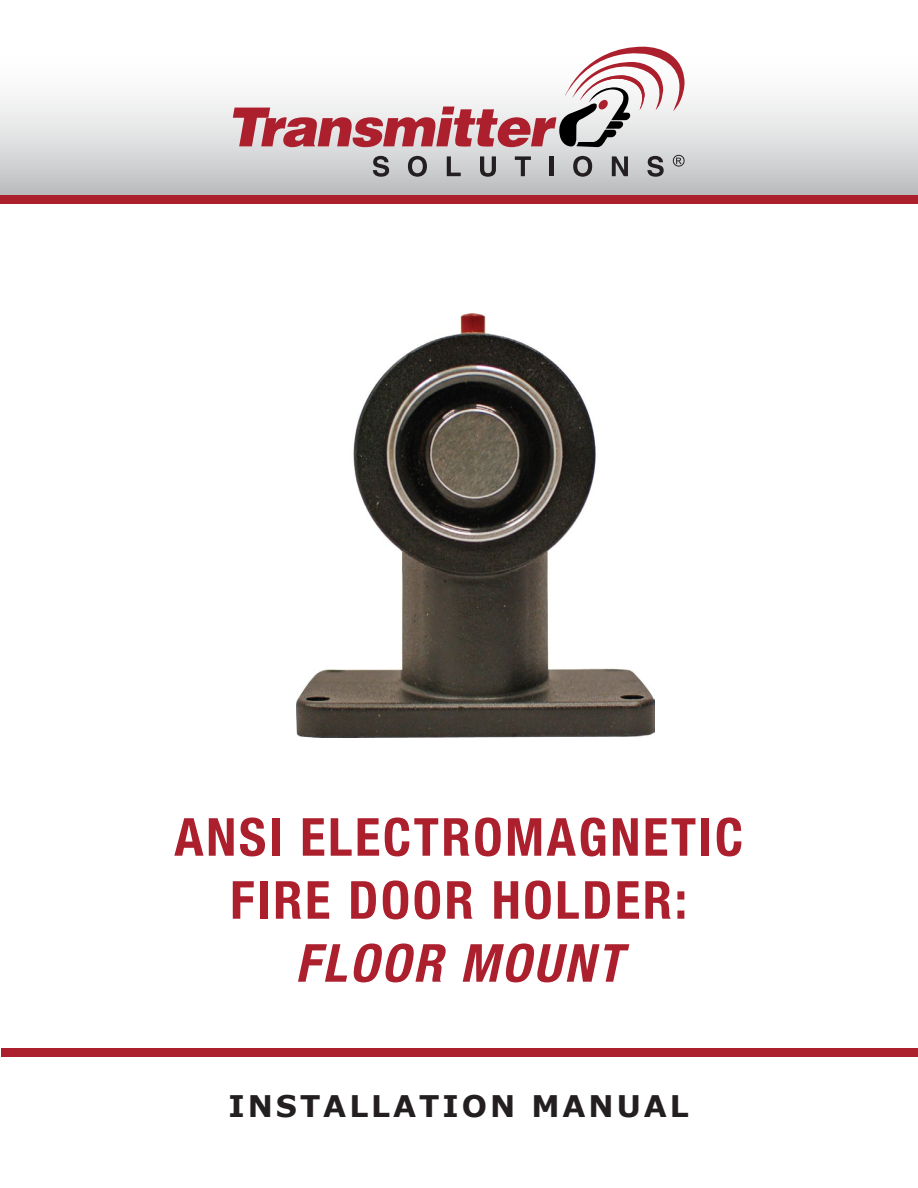
<style>
.page{position:relative;width:918px;height:1188px;background:#fff}
.page>*{position:absolute;margin:0;border:0;box-sizing:border-box;transform-origin:0 0}
.t1{font:700 condensed 52.5px/63px "Helvetica Neue";letter-spacing:.05em;color:#ac1f2d;text-align:center}
.t2{font:italic 700 condensed 52.5px "Helvetica Neue";letter-spacing:.05em;color:#ac1f2d}
.t3{font:700 29.7px "Verdana";letter-spacing:.1em;color:#231f20}
</style>
<div class="page">
<svg style="left:0;top:96px;width:917px;height:99px;background:#d5d6d7"></svg>
<svg style="left:373px;top:156px;width:16px;height:21px"></svg>
<svg style="left:408px;top:156px;width:19px;height:21px"></svg>
<svg style="left:447px;top:156px;width:14px;height:20px"></svg>
<svg style="left:480px;top:156px;width:16px;height:21px"></svg>
<svg style="left:515px;top:156px;width:16px;height:20px"></svg>
<hr style="left:550px;top:156px;width:4px;height:20px;background:#231f20">
<svg style="left:573px;top:156px;width:19px;height:21px"></svg>
<svg style="left:612px;top:156px;width:16px;height:20px"></svg>
<svg style="left:647px;top:156px;width:17px;height:21px"></svg>
<svg style="left:233px;top:46px;width:466px;height:101px"></svg>
<svg style="left:673px;top:155px;width:12px;height:12px"></svg>
<div style="left:2px;top:1048px;width:916px;height:9px;background:#ac1f2d"></div>
<div style="left:0;top:195px;width:917px;height:9px;background:#ac1f2d"></div>
<img style="left:296px;top:314px;width:359px;height:423px">
<p class="t1" style="left:174px;top:805px;width:570px">ANSI ELECTROMAGNETIC<br>FIRE DOOR HOLDER:</p>
<p class="t2" style="left:295px;top:931px;width:328px">FLOOR MOUNT</p>
<p class="t3" style="left:229px;top:1087px;width:462px">INSTALLATION MANUAL</p>
</div>
